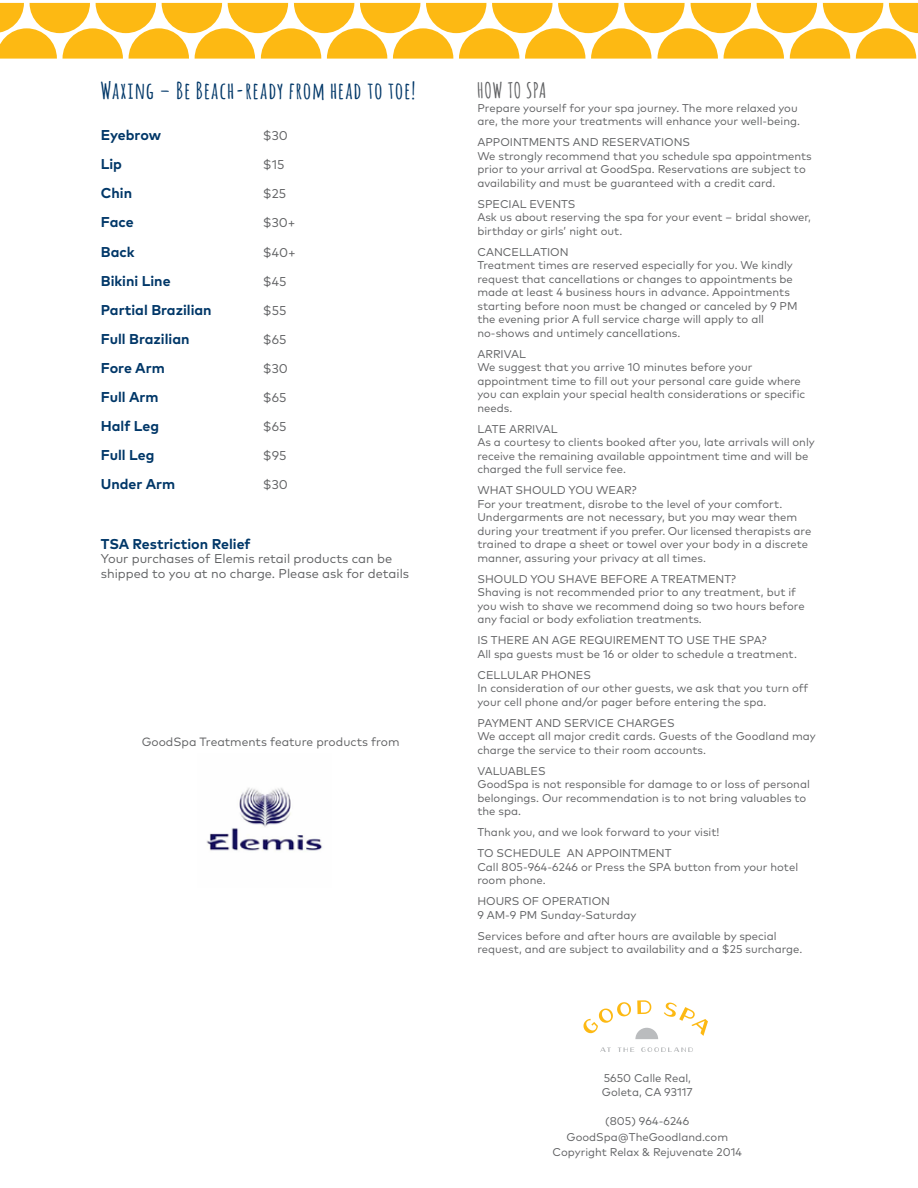
<style>
.page{position:relative;width:918px;height:1188px;background:#fff}
.page>*{position:absolute;margin:0;border:0;box-sizing:border-box;transform-origin:0 0}
.t1{font:700 23.25px "Amatic";letter-spacing:.075em;color:#003768}
.t2{font:700 21px "Amatic";letter-spacing:.075em;color:#5f6062}
.t3{font:700 14.25px "Mark Pro";color:#003768}
.t4{font:12.75px/15.1px "Mark Pro";color:#5f6062}
.t5{font:12px "Mark Pro";color:#5f6062}
.t6{font:11.25px/13.5px "Mark Pro";color:#5f6062}
</style>
<div class="page">
<img style="left:206px;top:788px;width:116px;height:63px">
<svg style="left:600px;top:1047px;width:11px;height:5px"></svg>
<svg style="left:618px;top:1047px;width:16px;height:5px"></svg>
<svg style="left:641px;top:1047px;width:52px;height:5px"></svg>
<svg style="left:664px;top:1003px;width:44px;height:33px"></svg>
<svg style="left:583px;top:1000px;width:75px;height:39px"></svg>
<svg style="left:0;top:3px;width:918px;height:56px"></svg>
<h1 class="t1" style="left:101px;top:74px;width:316px">Waxing – Be Beach-ready from head to toe!</h1>
<p class="t3" style="left:101px;top:124px;width:62px">Eyebrow</p>
<p class="t4" style="left:263px;top:127px;width:27px">$30</p>
<p class="t3" style="left:101px;top:153px;width:23px">Lip</p>
<p class="t4" style="left:263px;top:156px;width:23px">$15</p>
<p class="t3" style="left:101px;top:182px;width:33px">Chin</p>
<p class="t4" style="left:263px;top:185px;width:25px">$25</p>
<p class="t3" style="left:101px;top:212px;width:34px">Face</p>
<p class="t4" style="left:263px;top:214px;width:34px">$30+</p>
<p class="t3" style="left:101px;top:241px;width:35px">Back</p>
<p class="t4" style="left:263px;top:243px;width:34px">$40+</p>
<p class="t3" style="left:101px;top:270px;width:71px">Bikini Line</p>
<p class="t4" style="left:263px;top:273px;width:25px">$45</p>
<p class="t3" style="left:101px;top:299px;width:112px">Partial Brazilian</p>
<p class="t4" style="left:263px;top:302px;width:25px">$55</p>
<p class="t3" style="left:101px;top:328px;width:90px">Full Brazilian</p>
<p class="t4" style="left:263px;top:331px;width:25px">$65</p>
<p class="t3" style="left:101px;top:357px;width:66px">Fore Arm</p>
<p class="t4" style="left:263px;top:360px;width:27px">$30</p>
<p class="t3" style="left:101px;top:386px;width:59px">Full Arm</p>
<p class="t4" style="left:263px;top:389px;width:25px">$65</p>
<p class="t3" style="left:101px;top:415px;width:60px">Half Leg</p>
<p class="t4" style="left:263px;top:418px;width:25px">$65</p>
<p class="t3" style="left:101px;top:444px;width:55px">Full Leg</p>
<p class="t4" style="left:263px;top:447px;width:25px">$95</p>
<p class="t3" style="left:101px;top:473px;width:76px">Under Arm</p>
<p class="t4" style="left:263px;top:476px;width:27px">$30</p>
<p class="t3" style="left:101px;top:533px;width:151px">TSA Restriction Relief</p>
<p class="t4" style="left:101px;top:550px;width:310px">Your purchases of Elemis retail products can be shipped to you at no charge. Please ask for details</p>
<p class="t5" style="left:142px;top:733px;width:259px">GoodSpa Treatments feature products from</p>
<h2 class="t2" style="left:477px;top:75px;width:70px">HOW TO SPA</h2>
<p class="t6" style="left:477px;top:100px;width:324px">Prepare yourself for your spa journey. The more relaxed you are, the more your treatments will enhance your well-being.</p>
<p class="t6" style="left:477px;top:134px;width:336px">APPOINTMENTS AND RESERVATIONS<br>We strongly recommend that you schedule spa appointments prior to your arrival at GoodSpa. Reservations are subject to availability and must be guaranteed with a credit card.</p>
<p class="t6" style="left:477px;top:196px;width:335px">SPECIAL EVENTS<br>Ask us about reserving the spa for your event – bridal shower, birthday or girls’ night out.</p>
<p class="t6" style="left:477px;top:244px;width:322px">CANCELLATION<br>Treatment times are reserved especially for you. We kindly request that cancellations or changes to appointments be made at least 4 business hours in advance. Appointments starting before noon must be changed or canceled by 9 PM the evening prior A full service charge will apply to all no-shows and untimely cancellations.</p>
<p class="t6" style="left:477px;top:346px;width:329px">ARRIVAL<br>We suggest that you arrive 10 minutes before your appointment time to fill out your personal care guide where you can explain your special health considerations or specific needs.</p>
<p class="t6" style="left:477px;top:421px;width:339px">LATE ARRIVAL<br>As a courtesy to clients booked after you, late arrivals will only receive the remaining available appointment time and will be charged the full service fee.</p>
<p class="t6" style="left:477px;top:482px;width:335px">WHAT SHOULD YOU WEAR?<br>For your treatment, disrobe to the level of your comfort.<br>Undergarments are not necessary, but you may wear them during your treatment if you prefer. Our licensed therapists are trained to drape a sheet or towel over your body in a discrete manner, assuring your privacy at all times.</p>
<p class="t6" style="left:477px;top:571px;width:329px">SHOULD YOU SHAVE BEFORE A TREATMENT?<br>Shaving is not recommended prior to any treatment, but if you wish to shave we recommend doing so two hours before any facial or body exfoliation treatments.</p>
<p class="t6" style="left:477px;top:632px;width:321px">IS THERE AN AGE REQUIREMENT TO USE THE SPA?<br>All spa guests must be 16 or older to schedule a treatment.</p>
<p class="t6" style="left:477px;top:667px;width:332px">CELLULAR PHONES<br>In consideration of our other guests, we ask that you turn off your cell phone and/or pager before entering the spa.</p>
<p class="t6" style="left:477px;top:715px;width:340px">PAYMENT AND SERVICE CHARGES<br>We accept all major credit cards. Guests of the Goodland may charge the service to their room accounts.</p>
<p class="t6" style="left:477px;top:763px;width:334px">VALUABLES<br>GoodSpa is not responsible for damage to or loss of personal belongings. Our recommendation is to not bring valuables to the spa.</p>
<p class="t6" style="left:477px;top:821px;width:244px;line-height:21px">Thank you, and we look forward to your visit!<br>TO SCHEDULE AN APPOINTMENT</p>
<p class="t6" style="left:477px;top:859px;width:322px">Call 805-964-6246 or Press the SPA button from your hotel room phone.</p>
<p class="t6" style="left:477px;top:893px;width:160px">HOURS OF OPERATION<br>9 AM-9 PM Sunday-Saturday</p>
<p class="t6" style="left:477px;top:928px;width:326px">Services before and after hours are available by special request, and are subject to availability and a $25 surcharge.</p>
<p class="t6" style="left:602px;top:1070px;width:92px">5650 Calle Real,<br>Goleta, CA 93117</p>
<p class="t6" style="left:553px;top:1112px;width:191px;line-height:15.8px;text-align:center">(805) 964-6246<br>GoodSpa@TheGoodland.com<br>Copyright Relax &amp; Rejuvenate 2014</p>
</div>
